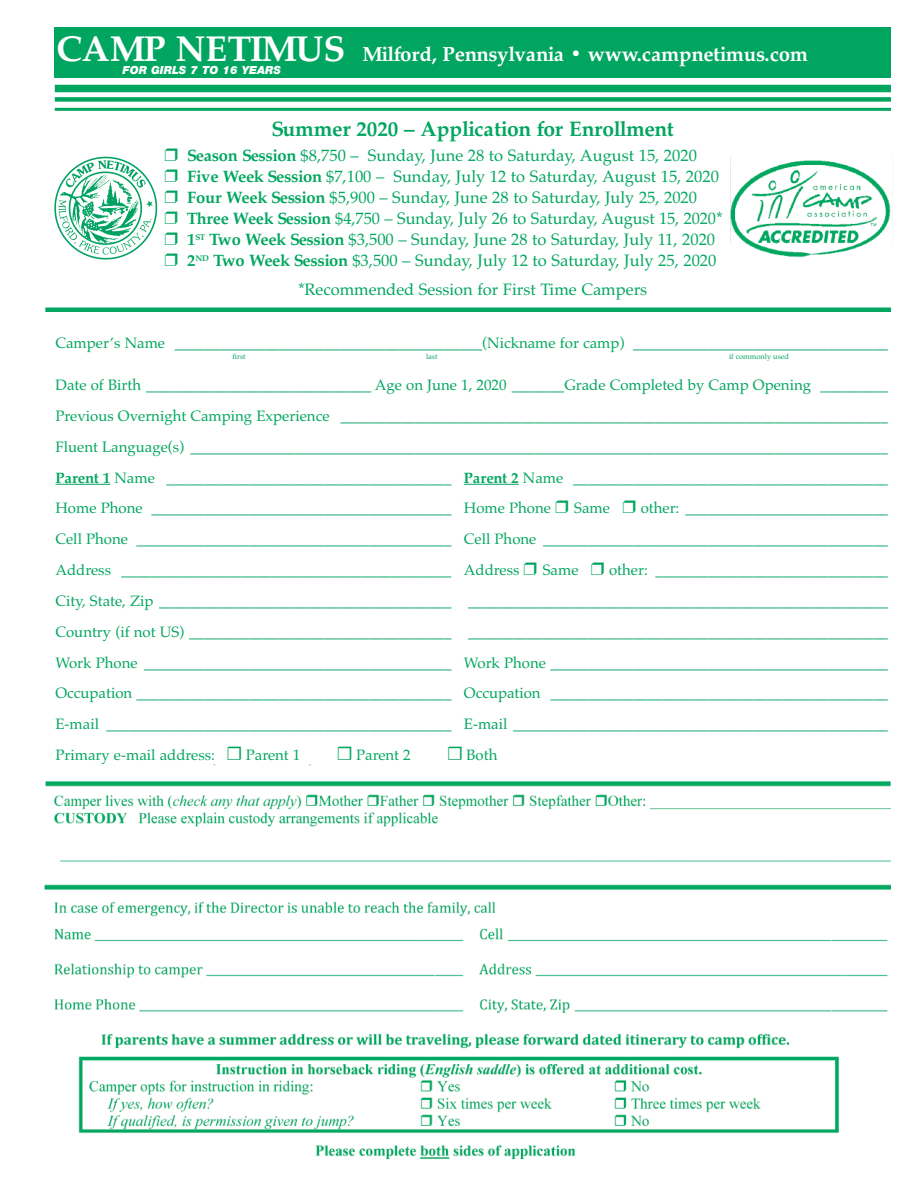
<style>
.page{position:relative;width:918px;height:1188px;background:#fff}
.page>*{position:absolute;margin:0;border:0;box-sizing:border-box;transform-origin:0 0}
.t1{font:700 21px "Palatino";letter-spacing:-.01em;color:#00a65f}
.t2{font:700 20.4px "Palatino";letter-spacing:-.01em;color:#fff}
.t3{font:16.5px/21px "Palatino";color:#00a65f}
.t4{font:15px/30.9px "Palatino";color:#00a65f;text-align:justify}
.t5{font:italic 900 11.25px "Helvetica Neue";color:#fff}
.t6{font:7.5px "Palatino";color:#00a65f}
.s1{font-size:36px}
.s2{font-weight:700}
.s3{font-family:"Menlo";font-weight:700;font-size:24px}
</style>
<div class="page">
<img style="left:44px;top:764px;width:847px;height:396px">
<div style="left:55px;top:27px;width:836px;height:51px;background:#00a65f"></div>
<div style="left:55px;top:85px;width:836px;height:7px;background:#00a65f"></div>
<div style="left:55px;top:97px;width:836px;height:5px;background:#00a65f"></div>
<hr style="left:55px;top:108px;width:836px;height:3px;background:#00a65f">
<hr style="left:56px;top:484px;width:54px;height:1px;background:#00a65f">
<hr style="left:464px;top:484px;width:55px;height:1px;background:#00a65f">
<hr style="left:45px;top:308px;width:846px;height:4px;background:#00a65f">
<img style="left:731px;top:158px;width:162px;height:99px">
<svg style="left:54px;top:157px;width:103px;height:103px"></svg>
<h2 class="t2" style="left:56px;top:42px;width:753px"><span class="s1">CAMP NETIMUS</span> Milford, Pennsylvania • www.campnetimus.com</h2>
<p class="t5" style="left:123px;top:66px;width:160px">FOR GIRLS 7 TO 16 YEARS</p>
<h1 class="t1" style="left:272px;top:116px;width:404px">Summer 2020 – Application for Enrollment</h1>
<p class="t3" style="left:164px;top:145px;width:560px">❒ <span class="s2">Season Session</span> $8,750 – Sunday, June 28 to Saturday, August 15, 2020<br>❒ <span class="s2">Five Week Session</span> $7,100 – Sunday, July 12 to Saturday, August 15, 2020 ❒ <span class="s2">Four Week Session</span> $5,900 – Sunday, June 28 to Saturday, July 25, 2020<br>❒ <span class="s2">Three Week Session</span> $4,750 – Sunday, July 26 to Saturday, August 15, 2020* ❒ <span class="s2">1</span><sup>ST</sup> <span class="s2">Two Week Session</span> $3,500 – Sunday, June 28 to Saturday, July 11, 2020 ❒ <span class="s2">2</span><sup>ND</sup> <span class="s2">Two Week Session</span> $3,500 – Sunday, July 12 to Saturday, July 25, 2020</p>
<p class="t3" style="left:298px;top:278px;width:351px">*Recommended Session for First Time Campers</p>
<p class="t4" style="left:56px;top:327px;width:834px">Camper’s Name _________________________________________(Nickname for camp) __________________________________</p>
<p class="t6" style="left:232px;top:352px;width:15px">first</p>
<p class="t6" style="left:426px;top:352px;width:13px">last</p>
<p class="t6" style="left:729px;top:352px;width:62px">if commonly used</p>
<p class="t4" style="left:55px;top:369px;width:834px">Date of Birth ______________________________ Age on June 1, 2020 _______Grade Completed by Camp Opening _________ Previous Overnight Camping Experience _________________________________________________________________________ Fluent Language(s) _____________________________________________________________________________________________ <span class="s2">Parent 1</span> Name ______________________________________ <span class="s2">Parent 2</span> Name __________________________________________ Home Phone ________________________________________ Home Phone ❒ Same ❒ other: ___________________________ Cell Phone __________________________________________ Cell Phone ______________________________________________ Address ____________________________________________ Address ❒ Same ❒ other: _______________________________ City, State, Zip _______________________________________ ________________________________________________________ Country (if not US) ___________________________________ ________________________________________________________ Work Phone _________________________________________ Work Phone _____________________________________________ Occupation __________________________________________ Occupation _____________________________________________ E-mail ______________________________________________ E-mail __________________________________________________ Primary e-mail address: <span class="s3">❒</span> Parent 1</p>
<p class="t4" style="left:338px;top:739px;width:75px"><span class="s3">❒</span> Parent 2</p>
<p class="t4" style="left:448px;top:739px;width:51px"><span class="s3">❒</span> Both</p>
</div>
